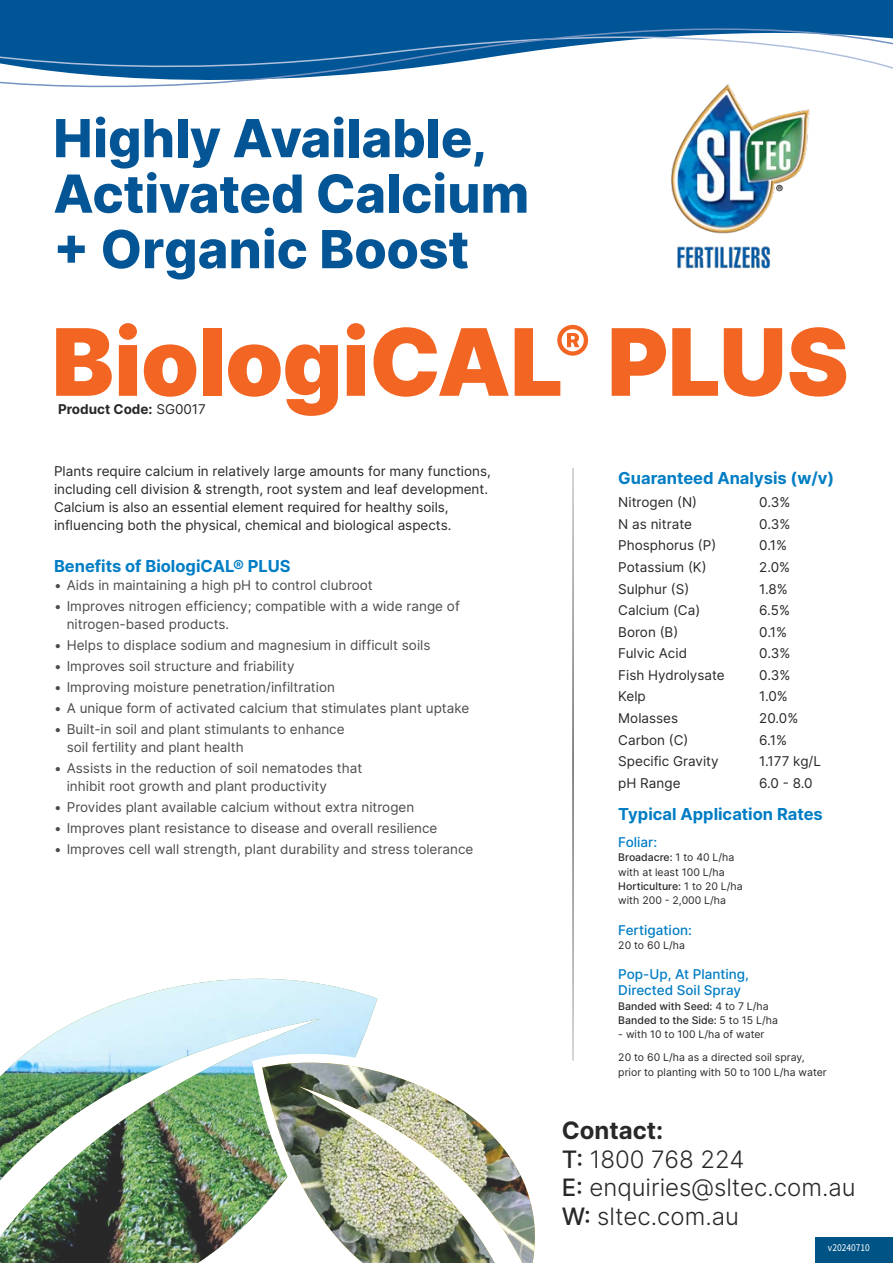
<style>
.page{position:relative;width:893px;height:1263px;background:#fff}
.page>*{position:absolute;margin:0;border:0;box-sizing:border-box;transform-origin:0 0}
.t1{font:900 93px "Inter";letter-spacing:-.005em;color:#f26522}
.t2{font:800 52.5px/55.5px "Inter";color:#035595}
.t3{font:300 24px/28.8px "Inter";color:#292829}
.t4{font:700 16.5px "Inter";color:#007dc5}
.t5{font:13.5px/18px "Inter";color:#4c4c4e}
.t6{font:13.5px/18px "Inter";color:#292829}
.t7{font:500 13.5px/16.2px "Inter";color:#007dc5}
.t8{font:700 13.5px "Inter";color:#292829}
.t9{font:10.5px/14.2px "Inter";color:#292829}
.t10{font:500 10.5px/14.2px "Inter";color:#292829}
.t11{font:10.5px "Source Sans Pro";color:#fff;scale:.9 1}
.s1{font-weight:400}
.s2{font-weight:500}
.s3{font-weight:700}
</style>
<div class="page">
<img style="left:677px;top:246px;width:93px;height:23px">
<svg style="left:0;top:0;width:893px;height:234px"></svg>
<hr style="left:572px;top:468px;width:2px;height:593px;background:#292829">
<img style="left:0;top:979px;width:377px;height:284px">
<img style="left:252px;top:1052px;width:10px;height:211px">
<svg style="left:262px;top:1040px;width:115px;height:23px"></svg>
<img style="left:262px;top:1063px;width:273px;height:200px">
<div style="left:815px;top:1237px;width:78px;height:26px;background:#005385"></div>
<h2 class="t2" style="left:53px;top:109px;width:477px">Highly Available,<br>Activated Calcium + Organic Boost</h2>
<h1 class="t1" style="left:52px;top:291px;width:798px">BiologiCAL<sup>®</sup> PLUS</h1>
<p class="t8" style="left:58px;top:399px;width:149px">Product Code: <span class="s1">SG0017</span></p>
<p class="t6" style="left:54px;top:462px;width:438px">Plants require calcium in relatively large amounts for many functions, including cell division &amp; strength, root system and leaf development.<br>Calcium is also an essential element required for healthy soils, influencing both the physical, chemical and biological aspects.</p>
<p class="t4" style="left:54px;top:553px;width:238px">Benefits of BiologiCAL® PLUS</p>
<p class="t5" style="left:54px;top:575px;width:320px">• Aids in maintaining a high pH to control clubroot</p>
<p class="t5" style="left:67px;top:596px;width:395px;text-indent:-13px">• Improves nitrogen efficiency; compatible with a wide range of nitrogen-based products.</p>
<p class="t5" style="left:54px;top:635px;width:378px">• Helps to displace sodium and magnesium in difficult soils</p>
<p class="t5" style="left:54px;top:656px;width:242px">• Improves soil structure and friability</p>
<p class="t5" style="left:54px;top:677px;width:283px">• Improving moisture penetration/infiltration</p>
<p class="t5" style="left:54px;top:698px;width:417px">• A unique form of activated calcium that stimulates plant uptake</p>
<p class="t5" style="left:67px;top:719px;width:279px;text-indent:-13px">• Built-in soil and plant stimulants to enhance soil fertility and plant health</p>
<p class="t5" style="left:67px;top:758px;width:297px;text-indent:-13px">• Assists in the reduction of soil nematodes that inhibit root growth and plant productivity</p>
<p class="t5" style="left:54px;top:797px;width:362px">• Provides plant available calcium without extra nitrogen</p>
<p class="t5" style="left:54px;top:818px;width:385px">• Improves plant resistance to disease and overall resilience</p>
<p class="t5" style="left:54px;top:839px;width:421px">• Improves cell wall strength, plant durability and stress tolerance</p>
<p class="t4" style="left:618px;top:465px;width:217px">Guaranteed Analysis (w/v)</p>
<p class="t6" style="left:618px;top:493px;width:80px">Nitrogen (N)</p>
<p class="t6" style="left:759px;top:493px;width:33px">0.3%</p>
<p class="t6" style="left:618px;top:514px;width:75px">N as nitrate</p>
<p class="t6" style="left:759px;top:514px;width:33px">0.3%</p>
<p class="t6" style="left:618px;top:536px;width:99px">Phosphorus (P)</p>
<p class="t6" style="left:759px;top:536px;width:29px">0.1%</p>
<p class="t6" style="left:618px;top:558px;width:90px">Potassium (K)</p>
<p class="t6" style="left:759px;top:558px;width:32px">2.0%</p>
<p class="t6" style="left:618px;top:579px;width:72px">Sulphur (S)</p>
<p class="t6" style="left:759px;top:579px;width:30px">1.8%</p>
<p class="t6" style="left:618px;top:601px;width:83px">Calcium (Ca)</p>
<p class="t6" style="left:759px;top:601px;width:32px">6.5%</p>
<p class="t6" style="left:618px;top:622px;width:61px">Boron (B)</p>
<p class="t6" style="left:759px;top:622px;width:29px">0.1%</p>
<p class="t6" style="left:618px;top:644px;width:70px">Fulvic Acid</p>
<p class="t6" style="left:759px;top:644px;width:33px">0.3%</p>
<p class="t6" style="left:618px;top:666px;width:108px">Fish Hydrolysate</p>
<p class="t6" style="left:759px;top:666px;width:33px">0.3%</p>
<p class="t6" style="left:618px;top:687px;width:29px">Kelp</p>
<p class="t6" style="left:759px;top:687px;width:30px">1.0%</p>
<p class="t6" style="left:618px;top:709px;width:61px">Molasses</p>
<p class="t6" style="left:759px;top:709px;width:41px">20.0%</p>
<p class="t6" style="left:618px;top:730px;width:72px">Carbon (C)</p>
<p class="t6" style="left:759px;top:730px;width:29px">6.1%</p>
<p class="t6" style="left:618px;top:752px;width:102px">Specific Gravity</p>
<p class="t6" style="left:759px;top:752px;width:63px">1.177 kg/L</p>
<p class="t6" style="left:618px;top:774px;width:64px">pH Range</p>
<p class="t6" style="left:759px;top:774px;width:55px">6.0 - 8.0</p>
<p class="t4" style="left:618px;top:802px;width:206px">Typical Application Rates</p>
<p class="t7" style="left:618px;top:834px;width:40px">Foliar:</p>
<p class="t9" style="left:618px;top:850px;width:126px"><span class="s2">Broadacre:</span> 1 to 40 L/ha with at least 100 L/ha<br><span class="s2">Horticulture:</span> 1 to 20 L/ha with 200 - 2,000 L/ha</p>
<p class="t7" style="left:618px;top:921px;width:75px">Fertigation:</p>
<p class="t9" style="left:618px;top:937px;width:68px">20 to 60 L/ha</p>
<p class="t7" style="left:618px;top:966px;width:132px">Pop-Up, At Planting,<br>Directed Soil Spray</p>
<p class="t10" style="left:618px;top:998px;width:161px">Banded with Seed: <span class="s1">4 to 7 L/ha<br></span>Banded to the Side: <span class="s1">5 to 15 L/ha</span></p>
<p class="t9" style="left:618px;top:1027px;width:148px">- with 10 to 100 L/ha of water</p>
<p class="t9" style="left:618px;top:1050px;width:210px">20 to 60 L/ha as a directed soil spray, prior to planting with 50 to 100 L/ha water</p>
<h3 class="t3" style="left:562px;top:1115px;width:295px"><span class="s3">Contact:<br></span><span class="s2">T:</span> 1800 768 224<br><span class="s2">E:</span> enquiries@sltec.com.au<br><span class="s2">W:</span> sltec.com.au</h3>
<p class="t11" style="left:828px;top:1241px;width:48px">v20240710</p>
</div>
